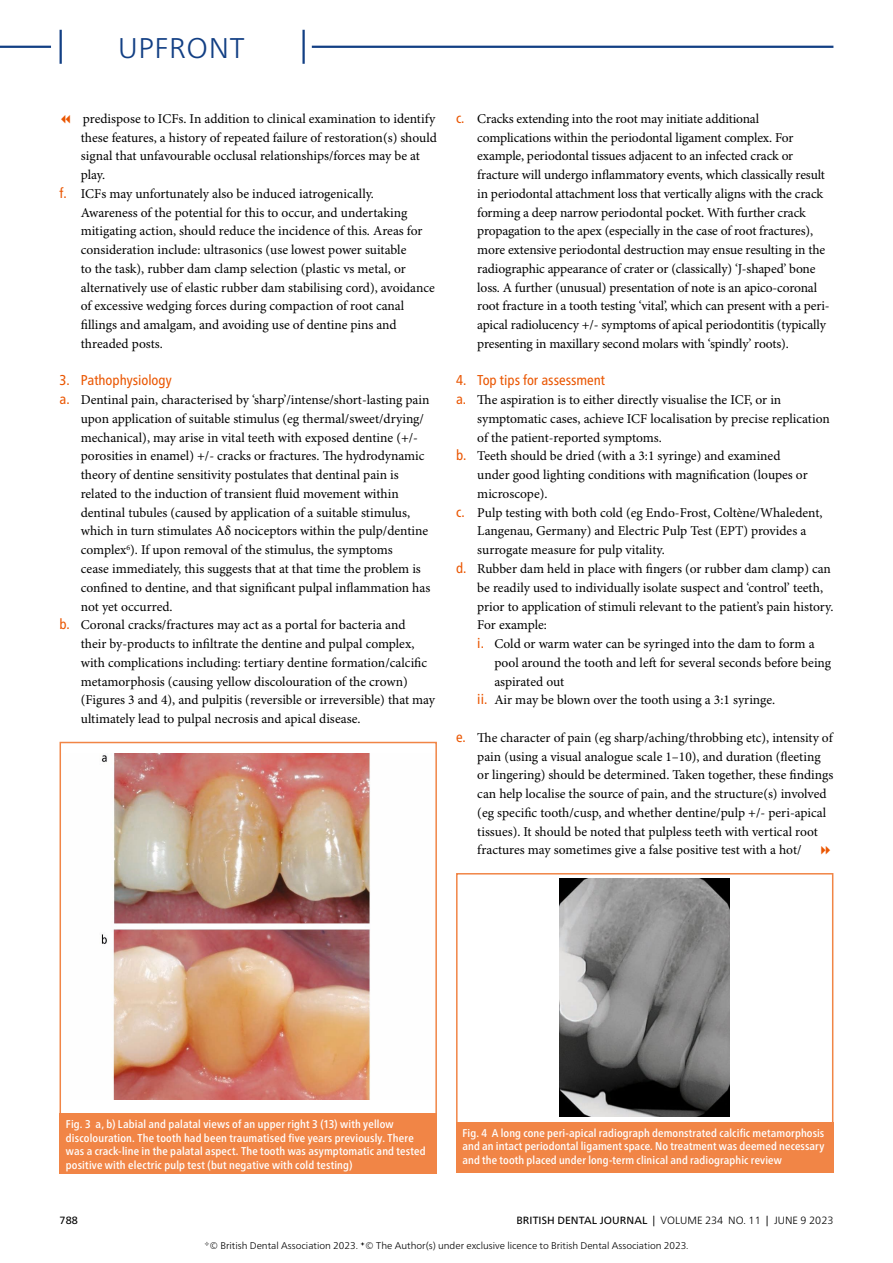
<style>
.page{position:relative;width:893px;height:1263px;background:#fff}
.page>*{position:absolute;margin:0;border:0;box-sizing:border-box;transform-origin:0 0}
.t1{font:300 28.5px "Frutiger Neue LT Pro";letter-spacing:.025em;color:#123f84}
.t2{font:condensed 14.25px "Frutiger Neue LT Pro";color:#ea5602}
.t3{font:13.5px/18.8px "Minion Pro";letter-spacing:-.005em;color:#000}
.Image_Caption_w_on_n{font:500 condensed 11.25px/13.5px "Frutiger Neue LT Pro";letter-spacing:.015em;color:#fff;text-align:justify}
.t4{font:10.5px "Frutiger Neue LT Pro";letter-spacing:.005em;color:#000}
.t5{font:300 10.5px "Frutiger Neue LT Pro";color:#000}
.t6{font:300 9.75px "Frutiger Neue LT Pro";color:#000}
.s1{font-family:"Frutiger Neue LT Pro";font-stretch:condensed;font-size:14.25px;color:#ea5602}
.s2{font-family:"Frutiger Neue LT Pro Cn Md 2";font-weight:400;font-stretch:normal}
.s3{font-weight:300}
</style>
<div class="page">
<img style="left:560px;top:878px;width:170px;height:239px">
<div style="left:456px;top:873px;width:377px;height:271px;border:2px solid #f18546"></div>
<div style="left:456px;top:1122px;width:377px;height:51px;background:#f18546"></div>
<img style="left:101px;top:753px;width:269px;height:346px">
<div style="left:60px;top:742px;width:377px;height:404px;border:2px solid #f18546"></div>
<div style="left:60px;top:1113px;width:377px;height:61px;background:#f18546"></div>
<hr style="left:0;top:46px;width:51px;height:2px;background:#123f84">
<hr style="left:312px;top:46px;width:521px;height:2px;background:#123f84">
<hr style="left:60px;top:30px;width:2px;height:34px;background:#123f84">
<hr style="left:302px;top:30px;width:3px;height:34px;background:#123f84">
<h1 class="t1" style="left:118px;top:31px;width:128px">UPFRONT</h1>
<p class="t3" style="left:81px;top:110px;width:358px">predispose to ICFs. In addition to clinical examination to identify these features, a history of repeated failure of restoration(s) should signal that unfavourable occlusal relationships/forces may be at play.</p>
<p class="t3" style="left:81px;top:185px;width:356px;text-indent:-21px"><span class="s1">f.</span> ICFs may unfortunately also be induced iatrogenically.<br>Awareness of the potential for this to occur, and undertaking mitigating action, should reduce the incidence of this. Areas for consideration include: ultrasonics (use lowest power suitable<br>to the task), rubber dam clamp selection (plastic vs metal, or alternatively use of elastic rubber dam stabilising cord), avoidance of excessive wedging forces during compaction of root canal fillings and amalgam, and avoiding use of dentine pins and threaded posts.</p>
<p class="t2" style="left:60px;top:372px;width:114px">3. Pathophysiology</p>
<p class="t3" style="left:81px;top:391px;width:351px;text-indent:-21px"><span class="s1">a.</span> Dentinal pain, characterised by ‘sharp’/intense/short-lasting pain upon application of suitable stimulus (eg thermal/sweet/drying/ mechanical), may arise in vital teeth with exposed dentine (+/- porosities in enamel) +/- cracks or fractures. The hydrodynamic theory of dentine sensitivity postulates that dentinal pain is related to the induction of transient fluid movement within dentinal tubules (caused by application of a suitable stimulus, which in turn stimulates Aδ nociceptors within the pulp/dentine complex<sup>6</sup>). If upon removal of the stimulus, the symptoms<br>cease immediately, this suggests that at that time the problem is confined to dentine, and that significant pulpal inflammation has not yet occurred.</p>
<p class="t3" style="left:81px;top:616px;width:356px;text-indent:-21px"><span class="s1">b.</span> Coronal cracks/fractures may act as a portal for bacteria and<br>their by-products to infiltrate the dentine and pulpal complex, with complications including: tertiary dentine formation/calcific metamorphosis (causing yellow discolouration of the crown) (Figures 3 and 4), and pulpitis (reversible or irreversible) that may ultimately lead to pulpal necrosis and apical disease.</p>
<p class="t3" style="left:477px;top:110px;width:354px;text-indent:-21px"><span class="s1">c.</span> Cracks extending into the root may initiate additional complications within the periodontal ligament complex. For example, periodontal tissues adjacent to an infected crack or fracture will undergo inflammatory events, which classically result in periodontal attachment loss that vertically aligns with the crack forming a deep narrow periodontal pocket. With further crack propagation to the apex (especially in the case of root fractures), more extensive periodontal destruction may ensue resulting in the radiographic appearance of crater or (classically) ‘J-shaped’ bone loss. A further (unusual) presentation of note is an apico-coronal root fracture in a tooth testing ‘vital’, which can present with a peri&shy;apical radiolucency +/- symptoms of apical periodontitis (typically presenting in maxillary second molars with ‘spindly’ roots).</p>
<p class="t2" style="left:456px;top:372px;width:151px">4. Top tips for assessment</p>
<p class="t3" style="left:477px;top:391px;width:354px;text-indent:-21px"><span class="s1">a.</span> The aspiration is to either directly visualise the ICF, or in symptomatic cases, achieve ICF localisation by precise replication of the patient-reported symptoms.</p>
<p class="t3" style="left:477px;top:447px;width:332px;text-indent:-21px"><span class="s1">b.</span> Teeth should be dried (with a 3:1 syringe) and examined under good lighting conditions with magnification (loupes or microscope).</p>
<p class="t3" style="left:477px;top:504px;width:347px;text-indent:-21px"><span class="s1">c.</span> Pulp testing with both cold (eg Endo-Frost, Coltène/Whaledent,<br>Langenau, Germany) and Electric Pulp Test (EPT) provides a surrogate measure for pulp vitality.</p>
<p class="t3" style="left:477px;top:560px;width:358px;text-indent:-21px"><span class="s1">d.</span> Rubber dam held in place with fingers (or rubber dam clamp) can be readily used to individually isolate suspect and ‘control’ teeth, prior to application of stimuli relevant to the patient’s pain history.<br>For example:</p>
<p class="t3" style="left:494px;top:635px;width:338px;text-indent:-17px"><span class="s1">i.</span> Cold or warm water can be syringed into the dam to form a pool around the tooth and left for several seconds before being aspirated out</p>
<p class="t3" style="left:477px;top:691px;width:299px"><span class="s1">ii.</span> Air may be blown over the tooth using a 3:1 syringe.</p>
<p class="t3" style="left:477px;top:729px;width:357px;text-indent:-21px"><span class="s1">e.</span> The character of pain (eg sharp/aching/throbbing etc), intensity of pain (using a visual analogue scale 1–10), and duration (fleeting or lingering) should be determined. Taken together, these findings can help localise the source of pain, and the structure(s) involved (eg specific tooth/cusp, and whether dentine/pulp +/- peri-apical tissues). It should be noted that pulpless teeth with vertical root fractures may sometimes give a false positive test with a hot/</p>
<p class="Image_Caption_w_on_n" style="left:66px;top:1117px;width:361px;text-align:left">Fig. 3 a, b) Labial and palatal views of an upper right 3 (13) with yellow <span class="s2">discolouration. The tooth had been traumatised five years previously. There </span>was a crack-line in the palatal aspect. The tooth was asymptomatic and tested positive with electric pulp test (but negative with cold testing)</p>
<p class="Image_Caption_w_on_n" style="left:462px;top:1126px;width:363px"><span class="s2">Fig. 4 A long cone peri-apical radiograph demonstrated calcific metamorphosis </span>and an intact periodontal ligament space. No treatment was deemed necessary and the tooth placed under long-term clinical and radiographic review</p>
<p class="t4" style="left:60px;top:1214px;width:20px">788</p>
<p class="t4" style="left:516px;top:1214px;width:269px">BRITISH DENTAL JOURNAL | <span class="s3">VOLUME 234 NO. 11</span> | <span class="s3">June</span></p>
<p class="t5" style="left:801px;top:1214px;width:34px">9 2023</p>
<p class="t6" style="left:209px;top:1240px;width:481px">© British Dental Association 2023. © The Author(s) under exclusive licence to British Dental Association 2023.</p>
</div>
